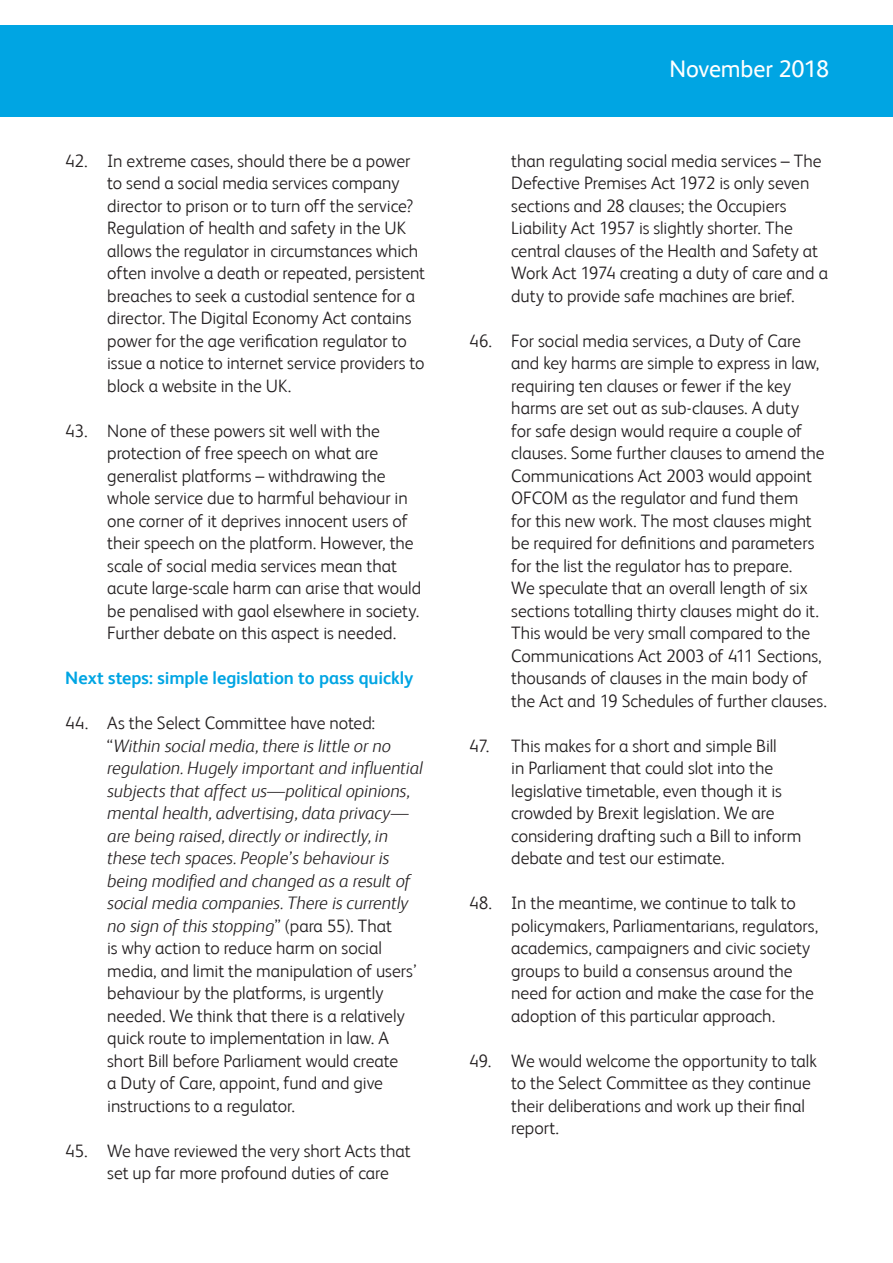
<style>
.page{position:relative;width:893px;height:1263px;background:#fff}
.page>*{position:absolute;margin:0;border:0;box-sizing:border-box;transform-origin:0 0}
._06_Bullets{font:24px "FS Albert";letter-spacing:-.01em;color:#fff}
._06_Bullets-2{font:300 18px/22.5px "FS Albert";letter-spacing:-.005em;color:#231f20}
._06_Bullets-3{font:italic 300 18px/22.5px "FS Albert";letter-spacing:-.005em;color:#231f20}
._06_Bullets-4{font:700 18px "FS Albert";color:#00a5e3}
.s1{font-style:normal}
</style>
<div class="page">
<div style="left:0;top:26px;width:893px;height:91px;background:#00a5e3"></div>
<p class="_06_Bullets-2" style="left:107px;top:149px;width:319px;text-indent:-42px">42. In extreme cases, should there be a power to send a social media services company director to prison or to turn off the service?<br>Regulation of health and safety in the UK allows the regulator in circumstances which often involve a death or repeated, persistent breaches to seek a custodial sentence for a director. The Digital Economy Act contains power for the age verification regulator to issue a notice to internet service providers to block a website in the UK.</p>
<p class="_06_Bullets-2" style="left:107px;top:419px;width:315px;text-indent:-42px">43. None of these powers sit well with the protection of free speech on what are generalist platforms – withdrawing the whole service due to harmful behaviour in one corner of it deprives innocent users of their speech on the platform. However, the scale of social media services mean that acute large-scale harm can arise that would be penalised with gaol elsewhere in society.<br>Further debate on this aspect is needed.</p>
<p class="_06_Bullets-4" style="left:65px;top:667px;width:349px">Next steps: simple legislation to pass quickly</p>
<p class="_06_Bullets-3" style="left:107px;top:712px;width:317px;text-indent:-42px"><span class="s1">44. As the Select Committee have noted: “</span>Within social media, there is little or no regulation. Hugely important and influential subjects that affect us—political opinions, mental health, advertising, data privacy— are being raised, directly or indirectly, in these tech spaces. People’s behaviour is being modified and changed as a result of social media companies. There is currently no sign of this stopping<span class="s1">” (para 55). That<br>is why action to reduce harm on social media, and limit the manipulation of users’ behaviour by the platforms, is urgently needed. We think that there is a relatively quick route to implementation in law. A short Bill before Parliament would create<br>a Duty of Care, appoint, fund and give instructions to a regulator.</span></p>
<p class="_06_Bullets-2" style="left:107px;top:1139px;width:305px;text-indent:-42px">45. We have reviewed the very short Acts that set up far more profound duties of care</p>
<p class="_06_Bullets" style="left:669px;top:55px;width:161px">November 2018</p>
<p class="_06_Bullets-2" style="left:511px;top:149px;width:318px">than regulating social media services – The Defective Premises Act 1972 is only seven sections and 28 clauses; the Occupiers Liability Act 1957 is slightly shorter. The central clauses of the Health and Safety at Work Act 1974 creating a duty of care and a duty to provide safe machines are brief.</p>
<p class="_06_Bullets-2" style="left:511px;top:329px;width:317px;text-indent:-42px">46. For social media services, a Duty of Care and key harms are simple to express in law, requiring ten clauses or fewer if the key harms are set out as sub-clauses. A duty<br>for safe design would require a couple of clauses. Some further clauses to amend the Communications Act 2003 would appoint OFCOM as the regulator and fund them<br>for this new work. The most clauses might be required for definitions and parameters for the list the regulator has to prepare.<br>We speculate that an overall length of six sections totalling thirty clauses might do it.<br>This would be very small compared to the Communications Act 2003 of 411 Sections, thousands of clauses in the main body of the Act and 19 Schedules of further clauses.</p>
<p class="_06_Bullets-2" style="left:511px;top:734px;width:292px;text-indent:-42px">47. This makes for a short and simple Bill<br>in Parliament that could slot into the legislative timetable, even though it is crowded by Brexit legislation. We are considering drafting such a Bill to inform debate and test our estimate.</p>
<p class="_06_Bullets-2" style="left:511px;top:891px;width:308px;text-indent:-42px">48. In the meantime, we continue to talk to policymakers, Parliamentarians, regulators, academics, campaigners and civic society groups to build a consensus around the need for action and make the case for the adoption of this particular approach.</p>
<p class="_06_Bullets-2" style="left:511px;top:1049px;width:307px;text-indent:-42px">49. We would welcome the opportunity to talk to the Select Committee as they continue their deliberations and work up their final report.</p>
</div>
